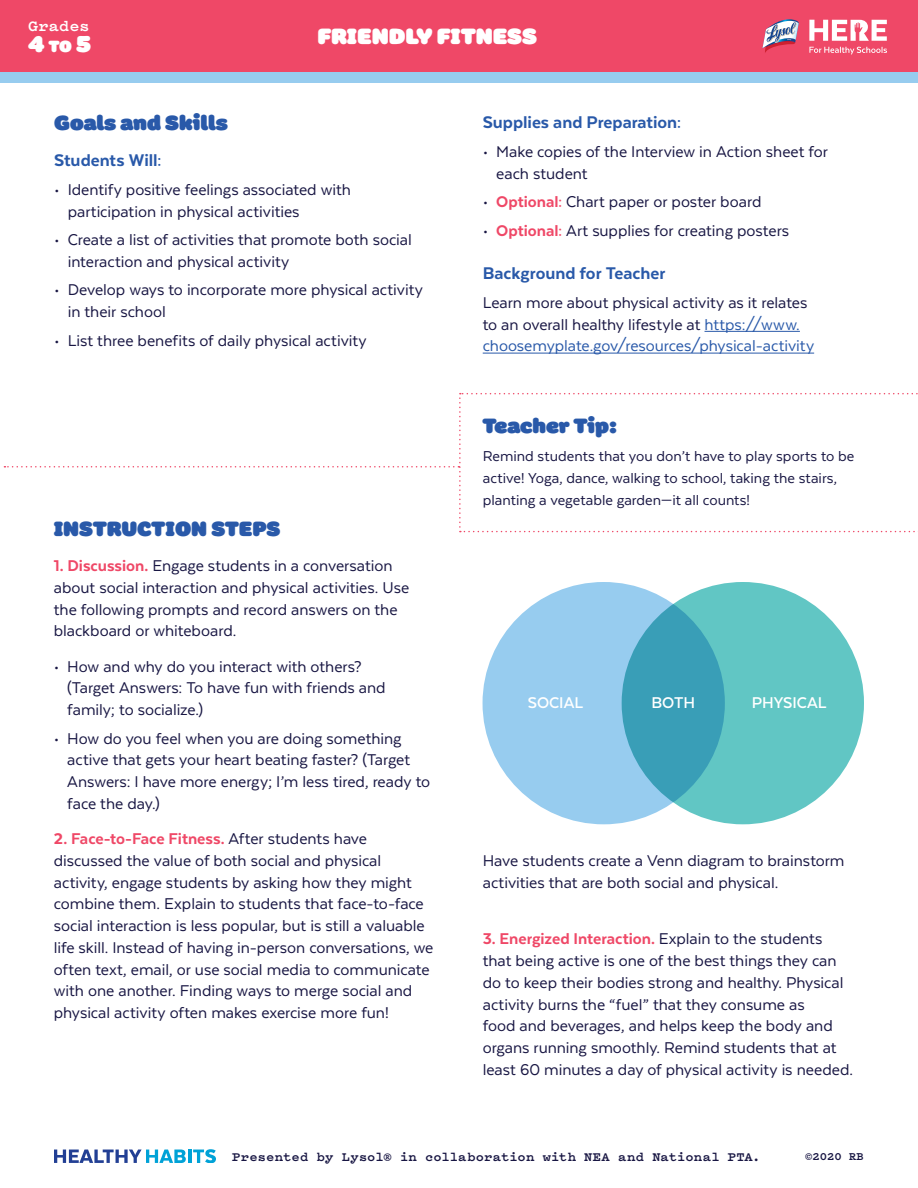
<style>
.page{position:relative;width:918px;height:1188px;background:#fff}
.page>*{position:absolute;margin:0;border:0;box-sizing:border-box;transform-origin:0 0}
.t1{font:22.5px "Colette Ultra Jumbo";color:#fff}
.t2{font:21px "Colette Ultra Jumbo";color:#2959a9}
.t3{font:800 19.5px "Texta";color:#2959a9}
.t4{font:18px/21.8px "Texta";letter-spacing:-.005em;color:#181643}
.t5{font:700 18px "Texta";color:#fff}
.t6{font:16.5px/21.8px "Texta";color:#181643}
.t7{font:700 16.5px "Pitch";letter-spacing:.015em;color:#fff}
.t8{font:700 13.5px "Pitch";letter-spacing:.015em;color:#181643}
.t9{font:700 12px "Pitch";color:#181643}
.s1{font-size:16.5px}
.s2{font-weight:800;color:#ef4867}
.s3{color:#2959a9}
</style>
<div class="page">
<div style="left:0;top:0;width:918px;height:74px;background:#ef4867"></div>
<svg style="left:809px;top:20px;width:78px;height:21px"></svg>
<svg style="left:809px;top:47px;width:78px;height:7px"></svg>
<svg style="left:762px;top:19px;width:37px;height:34px"></svg>
<div style="left:0;top:72px;width:918px;height:11px;background:#97ccef"></div>
<hr style="left:705px;top:331px;width:95px;height:1px;background:#2959a9">
<hr style="left:483px;top:353px;width:331px;height:1px;background:#2959a9">
<div style="left:483px;top:582px;width:242px;height:242px;background:#97ccef;border-radius:50%"></div>
<svg style="left:622px;top:582px;width:242px;height:242px;background:#54b9c0"></svg>
<svg style="left:4px;top:393px;width:914px;height:139px"></svg>
<svg style="left:54px;top:1149px;width:162px;height:14px"></svg>
<p class="t7" style="left:28px;top:15px;width:63px">Grades</p>
<p class="t1" style="left:28px;top:27px;width:65px">4 <span class="s1">TO</span> 5</p>
<p class="t1" style="left:317px;top:19px;width:221px">FRIENDLY FITNESS</p>
<p class="t2" style="left:54px;top:106px;width:175px">Goals and Skills</p>
<p class="t3" style="left:54px;top:151px;width:109px">Students Will:</p>
<p class="t4" style="left:68px;top:179px;width:285px;text-indent:-14px">• Identify positive feelings associated with participation in physical activities</p>
<p class="t4" style="left:68px;top:229px;width:346px;text-indent:-14px">• Create a list of activities that promote both social interaction and physical activity</p>
<p class="t4" style="left:68px;top:279px;width:357px;text-indent:-14px">• Develop ways to incorporate more physical activity in their school</p>
<p class="t4" style="left:54px;top:329px;width:314px">• List three benefits of daily physical activity</p>
<p class="t2" style="left:54px;top:513px;width:228px">INSTRUCTION STEPS</p>
<p class="t4" style="left:54px;top:555px;width:357px"><span class="s2">1. Discussion.</span> Engage students in a conversation about social interaction and physical activities. Use the following prompts and record answers on the blackboard or whiteboard.</p>
<p class="t4" style="left:67px;top:655px;width:320px;text-indent:-14px">• How and why do you interact with others? (Target Answers: To have fun with friends and family; to socialize.)</p>
<p class="t4" style="left:67px;top:727px;width:364px;text-indent:-14px">• How do you feel when you are doing something active that gets your heart beating faster? (Target Answers: I have more energy; I’m less tired, ready to face the day.)</p>
<p class="t4" style="left:54px;top:828px;width:381px"><span class="s2">2. Face-to-Face Fitness.</span> After students have discussed the value of both social and physical activity, engage students by asking how they might combine them. Explain to students that face-to-face social interaction is less popular, but is still a valuable life skill. Instead of having in-person conversations, we often text, email, or use social media to communicate with one another. Finding ways to merge social and physical activity often makes exercise more fun!</p>
<p class="t3" style="left:483px;top:112px;width:200px">Supplies and Preparation:</p>
<p class="t4" style="left:496px;top:140px;width:333px;text-indent:-14px">• Make copies of the Interview in Action sheet for each student</p>
<p class="t4" style="left:483px;top:191px;width:280px">• <span class="s2">Optional:</span> Chart paper or poster board</p>
<p class="t4" style="left:483px;top:219px;width:308px">• <span class="s2">Optional:</span> Art supplies for creating posters</p>
<p class="t3" style="left:483px;top:263px;width:184px">Background for Teacher</p>
<p class="t4" style="left:483px;top:291px;width:333px">Learn more about physical activity as it relates to an overall healthy lifestyle at <span class="s3">https://www. choosemyplate.gov/resources/physical-activity</span></p>
<p class="t2" style="left:483px;top:409px;width:136px">Teacher Tip:</p>
<p class="t6" style="left:483px;top:445px;width:373px">Remind students that you don’t have to play sports to be active! Yoga, dance, walking to school, taking the stairs, planting a vegetable garden—it all counts!</p>
<p class="t5" style="left:528px;top:693px;width:57px">SOCIAL</p>
<p class="t5" style="left:651px;top:693px;width:45px">BOTH</p>
<p class="t5" style="left:752px;top:693px;width:77px">PHYSICAL</p>
<p class="t4" style="left:483px;top:850px;width:363px">Have students create a Venn diagram to brainstorm activities that are both social and physical.</p>
<p class="t4" style="left:483px;top:928px;width:372px"><span class="s2">3. Energized Interaction.</span> Explain to the students that being active is one of the best things they can do to keep their bodies strong and healthy. Physical activity burns the “fuel” that they consume as<br>food and beverages, and helps keep the body and organs running smoothly. Remind students that at least 60 minutes a day of physical activity is needed.</p>
<p class="t8" style="left:232px;top:1147px;width:530px">Presented by Lysol® in collaboration with NEA and National PTA.</p>
<p class="t9" style="left:805px;top:1148px;width:60px">©2020 RB</p>
</div>
